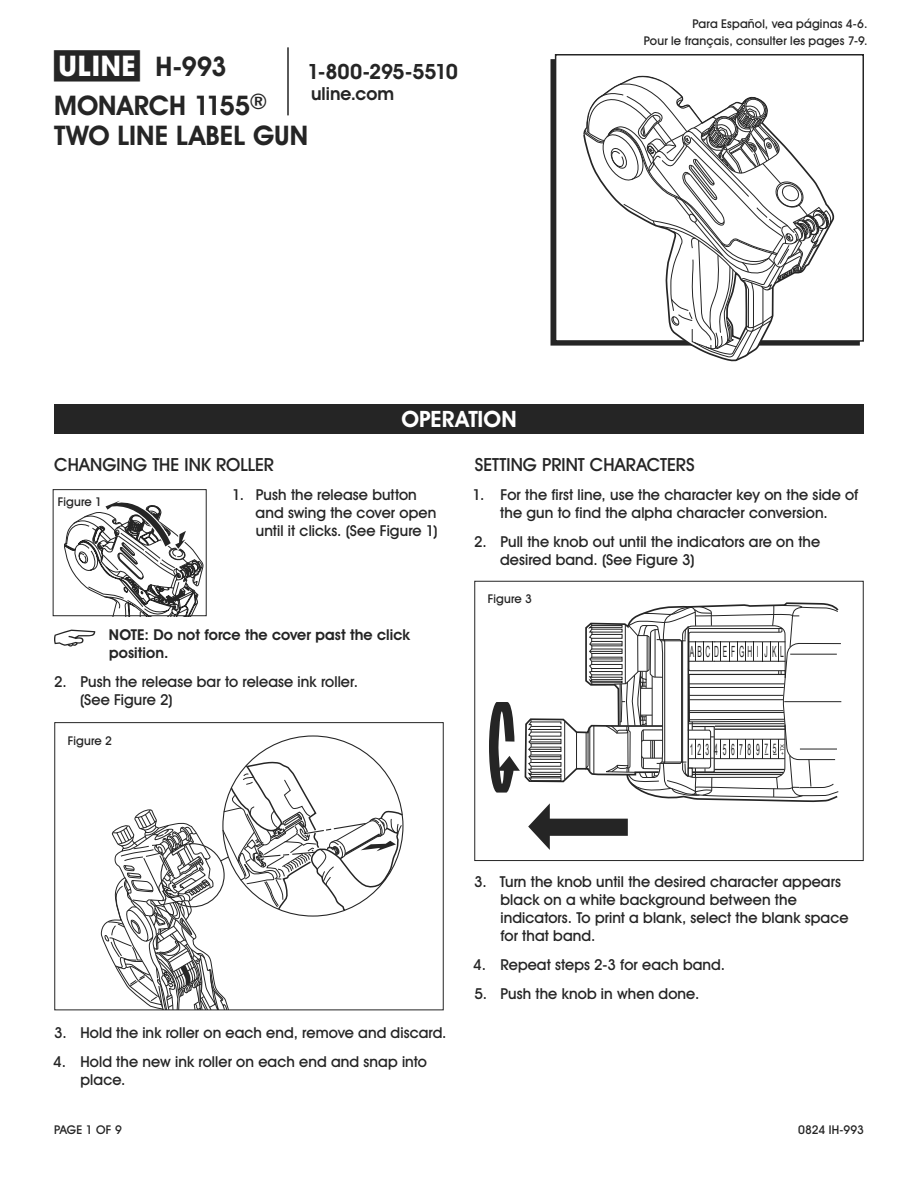
<style>
.page{position:relative;width:918px;height:1188px;background:#fff}
.page>*{position:absolute;margin:0;border:0;box-sizing:border-box;transform-origin:0 0}
.t1{font:700 27px/30px "Uline Two Knine";letter-spacing:.005em;color:#252525}
.t2{font:700 22.5px "Uline Two Knine";letter-spacing:.005em;color:#fff}
.t3{font:700 21px "Uline Two Knine";letter-spacing:-.02em;color:#252525}
.t4{font:18px "Uline Two Knine";color:#252525}
.t5{font:700 18px "Uline Two Knine";color:#252525}
.t6{font:15.45px "Arial Narrow";letter-spacing:.455em;color:#252525;scale:.54 1}
.t7{font:15.45px "Arial Narrow";letter-spacing:.55em;color:#252525;scale:.54 1}
.t8{font:15px/18px "Uline Two Knine";letter-spacing:.005em;color:#252525}
.t9{font:700 15px/18px "Uline Two Knine";letter-spacing:.005em;color:#252525}
.t10{font:12px/16.8px "Uline Two Knine";letter-spacing:.015em;color:#252525;text-align:right}
.t11{font:5.1px "Arial Narrow";color:#252525;scale:1.38 1}
.s1{font-size:28.5px}
.s2{font-size:13.2px}
</style>
<div class="page">
<hr style="left:287px;top:47px;width:2px;height:68px;background:#252525">
<svg style="left:54px;top:630px;width:41px;height:17px"></svg>
<div style="left:474px;top:581px;width:390px;height:280px;border:1px solid #252525"></div>
<svg style="left:489px;top:602px;width:353px;height:248px"></svg>
<div style="left:688px;top:768px;width:5px;height:9px;border:1px solid #252525"></div>
<div style="left:555px;top:54px;width:309px;height:288px;border:2px solid #252525"></div>
<svg style="left:771px;top:131px;width:62px;height:215px"></svg>
<svg style="left:582px;top:75px;width:189px;height:287px"></svg>
<div style="left:53px;top:489px;width:154px;height:127px;border:1px solid #252525"></div>
<svg style="left:64px;top:500px;width:139px;height:116px"></svg>
<svg style="left:101px;top:761px;width:303px;height:247px"></svg>
<div style="left:54px;top:722px;width:390px;height:288px;border:1px solid #252525"></div>
<div style="left:54px;top:404px;width:810px;height:30px;background:#252525"></div>
<h1 class="t1" style="left:54px;top:51px;width:174px"><span class="s1">π</span> H-993</h1>
<h3 class="t3" style="left:307px;top:59px;width:152px">1-800-295-5510</h3>
<p class="t5" style="left:311px;top:83px;width:84px">uline.com</p>
<h1 class="t1" style="left:54px;top:90px;width:256px">MONARCH 1155®<br>TWO LINE LABEL GUN</h1>
<h2 class="t2" style="left:401px;top:406px;width:117px">OPERATION</h2>
<p class="t10" style="left:644px;top:15px;width:225px">Para Español, vea páginas 4-6.<br>Pour le français, consulter les pages 7-9.</p>
<p class="t4" style="left:54px;top:454px;width:221px">CHANGING THE INK ROLLER</p>
<p class="t8" style="left:256px;top:485px;width:184px;text-indent:-23px">1. Push the release button and swing the cover open until it clicks. (See Figure 1)</p>
<p class="t10" style="left:58px;top:493px;width:46px">Figure 1</p>
<p class="t9" style="left:109px;top:626px;width:302px">NOTE: Do not force the cover past the click position.</p>
<p class="t8" style="left:80px;top:673px;width:280px;text-indent:-26px">2. Push the release bar to release ink roller. (See Figure 2)</p>
<p class="t10" style="left:68px;top:732px;width:46px">Figure 2</p>
<p class="t4" style="left:475px;top:454px;width:221px">SETTING PRINT CHARACTERS</p>
<p class="t8" style="left:473px;top:485px;width:387px;text-align:center">1. For the first line, use the character key on the side of the gun to find the alpha character conversion.</p>
<p class="t8" style="left:500px;top:532px;width:322px;text-indent:-26px">2. Pull the knob out until the indicators are on the desired band. (See Figure 3)</p>
<p class="t10" style="left:488px;top:590px;width:46px">Figure 3</p>
<p class="t6" style="left:690px;top:643px;width:176px">ABCDEFGHI JKL</p>
<p class="t7" style="left:690px;top:740px;width:162px">123456789<span class="s2">75</span></p>
<p class="t11" style="left:779px;top:755px;width:9px;rotate:-90deg">+TX</p>
<p class="t8" style="left:54px;top:1024px;width:394px">3. Hold the ink roller on each end, remove and discard.</p>
<p class="t8" style="left:81px;top:1052px;width:348px;text-indent:-27px">4. Hold the new ink roller on each end and snap into place.</p>
<p class="t8" style="left:500px;top:872px;width:350px;text-indent:-26px">3. Turn the knob until the desired character appears black on a white background between the indicators. To print a blank, select the blank space for that band.</p>
<p class="t8" style="left:473px;top:955px;width:253px">4. Repeat steps 2-3 for each band.</p>
<p class="t8" style="left:474px;top:984px;width:226px">5. Push the knob in when done.</p>
<p class="t10" style="left:54px;top:1121px;width:69px">PAGE 1 OF 9</p>
<p class="t10" style="left:798px;top:1121px;width:67px">0824 IH-993</p>
</div>
